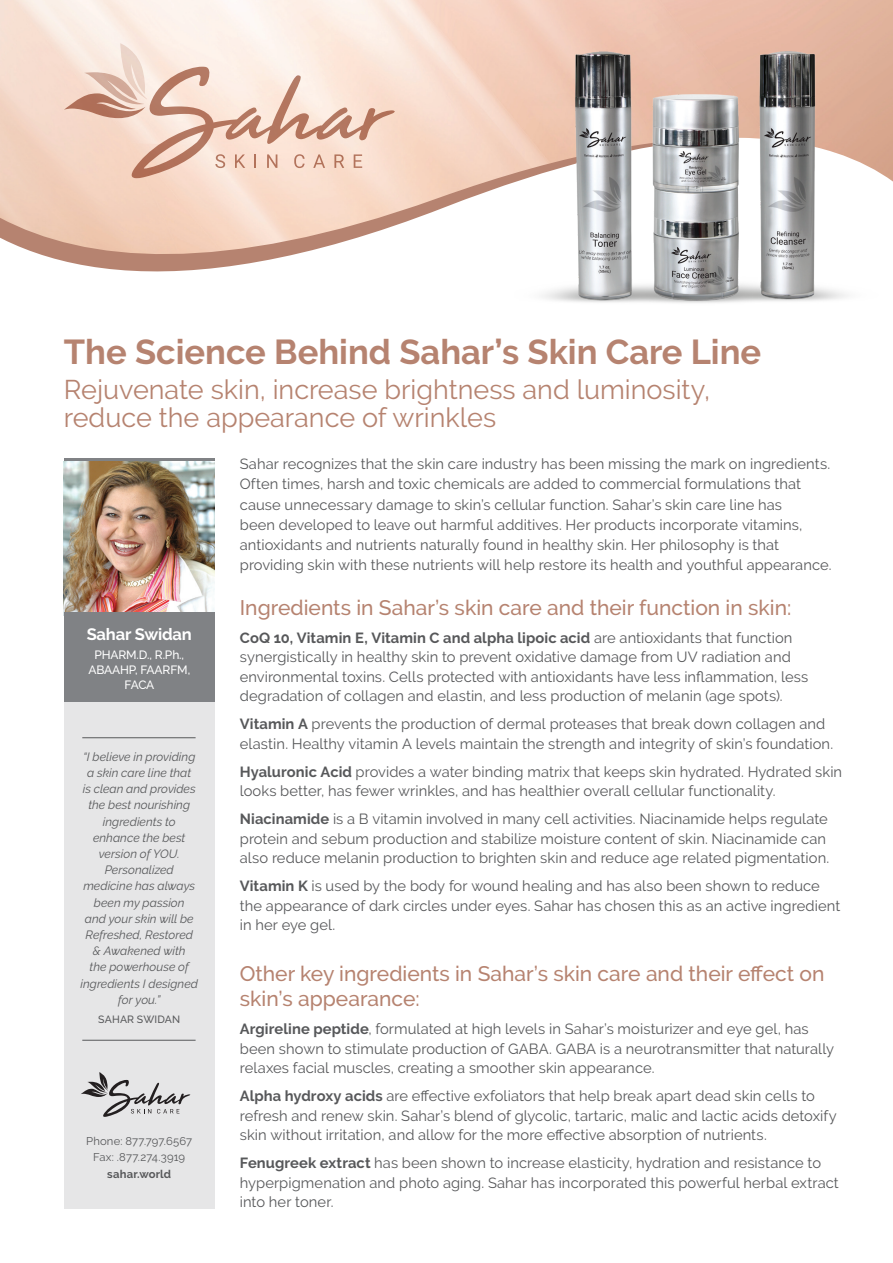
<style>
.page{position:relative;width:893px;height:1263px;background:#fff}
.page>*{position:absolute;margin:0;border:0;box-sizing:border-box;transform-origin:0 0}
.t1{font:700 34.5px "Raleway";color:#b68370}
.t2{font:27px/28.5px "Raleway";color:#b68370}
.t3{font:500 21px/25.2px "Raleway";color:#b68370}
.t4{font:700 16.5px "Raleway";letter-spacing:-.01em;color:#fff}
.t5{font:14.7px/19.5px "Raleway";letter-spacing:.005em;color:#57585a}
.t6{font:italic 12px/16.2px "Raleway";letter-spacing:.005em;color:#57585a;text-align:center}
.t7{font:500 12px/15px "Raleway";letter-spacing:-.01em;color:#fff;text-align:center}
.t8{font:11.25px/16.5px "Raleway";letter-spacing:.01em;color:#57585a;text-align:center}
.t9{font:700 11.25px "Raleway";letter-spacing:.015em;color:#57585a}
.t10{font:500 10.5px "Raleway";letter-spacing:.015em;color:#57585a}
.s1{font-weight:700}
</style>
<div class="page">
<svg style="left:46px;top:256px;width:241px;height:16px;fill:#b68370"></svg>
<img style="left:0;top:0;width:893px;height:256px">
<svg style="left:64px;top:43px;width:331px;height:135px;background:#eed3c4"></svg>
<img style="left:515px;top:0;width:368px;height:303px">
<img style="left:64px;top:461px;width:151px;height:151px">
<hr style="left:64px;top:458px;width:151px;height:3px;background:#808285">
<div style="left:64px;top:702px;width:151px;height:507px;background:#e6e6e7"></div>
<svg style="left:81px;top:1072px;width:109px;height:45px"></svg>
<hr style="left:82px;top:737px;width:114px;height:1px;background:#57585a">
<hr style="left:82px;top:1040px;width:114px;height:1px;background:#57585a">
<div style="left:64px;top:612px;width:151px;height:90px;background:#808285"></div>
<h1 class="t1" style="left:64px;top:332px;width:699px">The Science Behind Sahar’s Skin Care Line</h1>
<h2 class="t2" style="left:64px;top:375px;width:648px">Rejuvenate skin, increase brightness and luminosity, reduce the appearance of wrinkles</h2>
<p class="t5" style="left:240px;top:454px;width:593px;line-height:20.2px">Sahar recognizes that the skin care industry has been missing the mark on ingredients.<br>Often times, harsh and toxic chemicals are added to commercial formulations that cause unnecessary damage to skin’s cellular function. Sahar’s skin care line has<br>been developed to leave out harmful additives. Her products incorporate vitamins, antioxidants and nutrients naturally found in healthy skin. Her philosophy is that providing skin with these nutrients will help restore its health and youthful appearance.</p>
<p class="t4" style="left:87px;top:624px;width:107px">Sahar Swidan</p>
<p class="t7" style="left:88px;top:647px;width:103px">PHARM.D., R.Ph.,<br>ABAAHP, FAARFM,<br>FACA</p>
<p class="t6" style="left:80px;top:748px;width:119px">“I believe in providing a skin care line that<br>is clean and provides the best nourishing ingredients to enhance the best version of YOU.<br>Personalized medicine has always been my passion<br>and your skin will be<br>Refreshed, Restored &amp; Awakened with<br>the powerhouse of ingredients I designed for you.”</p>
<p class="t10" style="left:98px;top:1013px;width:83px">SAHAR SWIDAN</p>
<p class="t8" style="left:86px;top:1133px;width:108px">Phone: 877.797.6567<br>Fax: .877.274.3919</p>
<p class="t9" style="left:107px;top:1167px;width:65px">sahar.world</p>
<h3 class="t3" style="left:240px;top:595px;width:553px">Ingredients in Sahar’s skin care and their function in skin:</h3>
<p class="t5" style="left:240px;top:628px;width:570px"><span class="s1">CoQ 10, Vitamin E, Vitamin C and alpha lipoic acid</span> are antioxidants that function synergistically in healthy skin to prevent oxidative damage from UV radiation and environmental toxins. Cells protected with antioxidants have less inflammation, less degradation of collagen and elastin, and less production of melanin (age spots).</p>
<p class="t5" style="left:240px;top:714px;width:595px"><span class="s1">Vitamin A</span> prevents the production of dermal proteases that break down collagen and elastin. Healthy vitamin A levels maintain the strength and integrity of skin’s foundation.</p>
<p class="t5" style="left:240px;top:762px;width:604px"><span class="s1">Hyaluronic Acid</span> provides a water binding matrix that keeps skin hydrated. Hydrated skin looks better, has fewer wrinkles, and has healthier overall cellular functionality.</p>
<p class="t5" style="left:240px;top:809px;width:591px"><span class="s1">Niacinamide</span> is a B vitamin involved in many cell activities. Niacinamide helps regulate protein and sebum production and stabilize moisture content of skin. Niacinamide can also reduce melanin production to brighten skin and reduce age related pigmentation.</p>
<p class="t5" style="left:240px;top:876px;width:602px"><span class="s1">Vitamin K</span> is used by the body for wound healing and has also been shown to reduce the appearance of dark circles under eyes. Sahar has chosen this as an active ingredient in her eye gel.</p>
<h3 class="t3" style="left:240px;top:961px;width:586px">Other key ingredients in Sahar’s skin care and their effect on skin’s appearance:</h3>
<p class="t5" style="left:240px;top:1019px;width:596px"><span class="s1">Argireline peptide</span>, formulated at high levels in Sahar’s moisturizer and eye gel, has been shown to stimulate production of GABA. GABA is a neurotransmitter that naturally relaxes facial muscles, creating a smoother skin appearance.</p>
<p class="t5" style="left:240px;top:1086px;width:598px"><span class="s1">Alpha hydroxy acids</span> are effective exfoliators that help break apart dead skin cells to refresh and renew skin. Sahar’s blend of glycolic, tartaric, malic and lactic acids detoxify skin without irritation, and allow for the more effective absorption of nutrients.</p>
<p class="t5" style="left:240px;top:1153px;width:600px"><span class="s1">Fenugreek extract</span> has been shown to increase elasticity, hydration and resistance to hyperpigmenation and photo aging. Sahar has incorporated this powerful herbal extract into her toner.</p>
</div>
